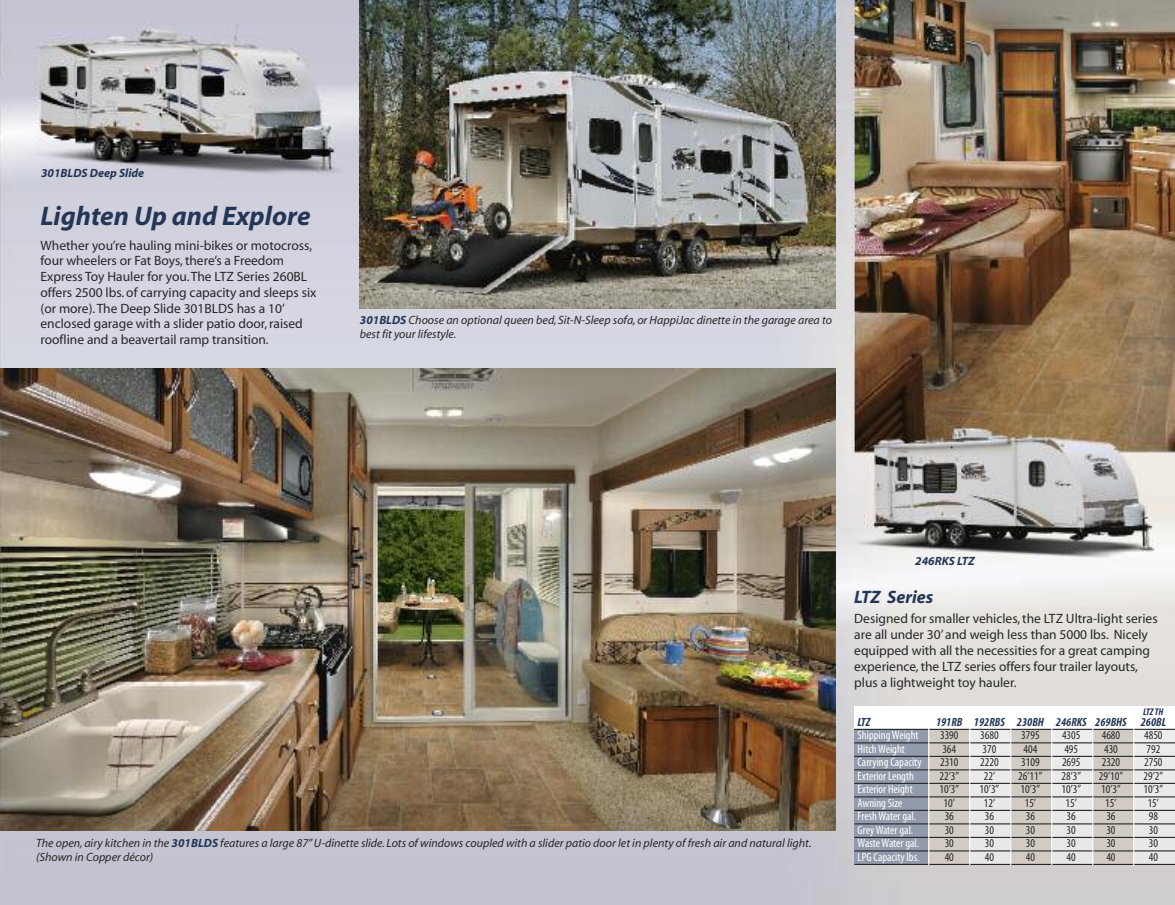
<style>
.page{position:relative;width:1175px;height:905px;background:#fff}
.page>*{position:absolute;margin:0;border:0;box-sizing:border-box;transform-origin:0 0}
.t1{font:italic 700 27px "Myriad";color:#243656}
.t2{font:italic 700 18px "Myriad";color:#243656}
.t3{font:13.5px/15.8px "Myriad";color:#272627}
.t4{font:italic 12px/14.2px "Myriad";color:#272627}
.t5{font:condensed 12px "Myriad Pro";color:#272627}
.t6{font:condensed 12px "Myriad Pro";color:#fff}
.t7{font:italic 700 condensed 12px "Myriad Pro";color:#243656}
.t8{font:italic 700 12px "Myriad";color:#243656}
.t9{font:italic 700 condensed 9.75px "Myriad Pro";color:#243656}
.s1{font-weight:700;color:#243656}
</style>
<div class="page">
<img style="left:0;top:0;width:1174px;height:904px">
<img style="left:0;top:368px;width:835px;height:462px">
<img style="left:360px;top:0;width:475px;height:309px">
<div style="left:854px;top:727px;width:74px;height:137px;background:#929bab"></div>
<div style="left:928px;top:727px;width:41px;height:137px;background:#d1cbc3"></div>
<div style="left:970px;top:730px;width:40px;height:133px;background:#ebe9e9"></div>
<div style="left:1010px;top:727px;width:41px;height:137px;background:#d1cbc3"></div>
<div style="left:1092px;top:727px;width:41px;height:137px;background:#d1cbc3"></div>
<div style="left:1052px;top:730px;width:40px;height:133px;background:#ebe9e9"></div>
<div style="left:1134px;top:730px;width:40px;height:133px;background:#ebe9e9"></div>
<div style="left:854px;top:706px;width:320px;height:22px;background:#fff"></div>
<hr style="left:854px;top:728px;width:320px;height:2px;background:#272627">
<hr style="left:854px;top:742px;width:320px;height:1px;background:#272627">
<hr style="left:854px;top:755px;width:320px;height:2px;background:#272627">
<hr style="left:854px;top:769px;width:320px;height:1px;background:#272627">
<hr style="left:854px;top:782px;width:320px;height:2px;background:#272627">
<hr style="left:854px;top:796px;width:320px;height:1px;background:#272627">
<hr style="left:854px;top:809px;width:320px;height:2px;background:#272627">
<hr style="left:854px;top:823px;width:320px;height:1px;background:#272627">
<hr style="left:854px;top:836px;width:320px;height:2px;background:#272627">
<hr style="left:854px;top:850px;width:320px;height:1px;background:#272627">
<hr style="left:854px;top:863px;width:320px;height:2px;background:#272627">
<hr style="left:928px;top:716px;width:1px;height:149px;background:#fff">
<hr style="left:969px;top:716px;width:1px;height:149px;background:#fff">
<hr style="left:1010px;top:716px;width:1px;height:149px;background:#fff">
<hr style="left:1051px;top:716px;width:1px;height:149px;background:#fff">
<hr style="left:1092px;top:716px;width:1px;height:149px;background:#fff">
<hr style="left:1133px;top:716px;width:1px;height:149px;background:#fff">
<p class="t8" style="left:41px;top:169px;width:105px">301BLDS Deep Slide</p>
<h1 class="t1" style="left:40px;top:206px;width:271px">Lighten Up and Explore</h1>
<p class="t3" style="left:40px;top:238px;width:277px">Whether you’re hauling mini-bikes or motocross, four wheelers or Fat Boys,there’s a Freedom Express Toy Hauler for you.The LTZ Series 260BL offers 2500 lbs. of carrying capacity and sleeps six (or more).The Deep Slide 301BLDS has a 10’ enclosed garage with a slider patio door,raised roofline and a beavertail ramp transition.</p>
<p class="t4" style="left:360px;top:314px;width:473px"><span class="s1">301BLDS</span> Choose an optional queen bed, Sit-N-Sleep sofa,or HappiJac dinette in the garage area to best fit your lifestyle.</p>
<p class="t4" style="left:36px;top:837px;width:777px">The open,airy kitchen in the <span class="s1">301BLDS</span> features a large 87”U-dinette slide. Lots of windows coupled with a slider patio door let in plenty of fresh air and natural light. (Shown in Copper décor)</p>
<p class="t8" style="left:915px;top:556px;width:61px">246RKS LTZ</p>
<h2 class="t2" style="left:854px;top:590px;width:81px">LTZ Series</h2>
<p class="t3" style="left:854px;top:612px;width:305px">Designed for smaller vehicles,the LTZ Ultra-light series are all under 30’ and weigh less than 5000 lbs. Nicely equipped with all the necessities for a great camping experience,the LTZ series offers four trailer layouts, plus a lightweight toy hauler.</p>
<p class="t9" style="left:1143px;top:708px;width:22px">LTZTH</p>
<p class="t7" style="left:857px;top:717px;width:14px">LTZ</p>
<p class="t7" style="left:936px;top:717px;width:231px">191RB 192RBS 230BH 246RKS 269BHS 260BL</p>
<p class="t6" style="left:857px;top:731px;width:62px">ShippingWeight</p>
<p class="t5" style="left:940px;top:731px;width:20px">3390</p>
<p class="t5" style="left:980px;top:731px;width:20px">3680</p>
<p class="t5" style="left:1021px;top:731px;width:20px">3795</p>
<p class="t5" style="left:1062px;top:731px;width:20px">4305</p>
<p class="t5" style="left:1101px;top:731px;width:20px">4680</p>
<p class="t5" style="left:1144px;top:731px;width:20px">4850</p>
<p class="t6" style="left:857px;top:744px;width:49px">HitchWeight</p>
<p class="t5" style="left:942px;top:744px;width:15px">364</p>
<p class="t5" style="left:982px;top:744px;width:15px">370</p>
<p class="t5" style="left:1023px;top:744px;width:15px">404</p>
<p class="t5" style="left:1064px;top:744px;width:15px">495</p>
<p class="t5" style="left:1104px;top:744px;width:15px">430</p>
<p class="t5" style="left:1146px;top:744px;width:15px">792</p>
<p class="t6" style="left:857px;top:758px;width:65px">Carrying Capacity</p>
<p class="t5" style="left:940px;top:758px;width:20px">2310</p>
<p class="t5" style="left:980px;top:758px;width:20px">2220</p>
<p class="t5" style="left:1021px;top:758px;width:20px">3109</p>
<p class="t5" style="left:1062px;top:758px;width:20px">2695</p>
<p class="t5" style="left:1101px;top:758px;width:20px">2320</p>
<p class="t5" style="left:1144px;top:758px;width:20px">2750</p>
<p class="t6" style="left:857px;top:771px;width:58px">Exterior Length</p>
<p class="t5" style="left:939px;top:771px;width:21px">22’3”</p>
<p class="t5" style="left:983px;top:771px;width:13px">22’</p>
<p class="t5" style="left:1018px;top:771px;width:26px">26’11”</p>
<p class="t5" style="left:1061px;top:771px;width:21px">28’3”</p>
<p class="t5" style="left:1098px;top:771px;width:26px">29’10”</p>
<p class="t5" style="left:1143px;top:771px;width:21px">29’2”</p>
<p class="t6" style="left:857px;top:785px;width:57px">Exterior Height</p>
<p class="t5" style="left:939px;top:785px;width:21px">10’3”</p>
<p class="t5" style="left:979px;top:785px;width:21px">10’3”</p>
<p class="t5" style="left:1020px;top:785px;width:21px">10’3”</p>
<p class="t5" style="left:1061px;top:785px;width:21px">10’3”</p>
<p class="t5" style="left:1101px;top:785px;width:21px">10’3”</p>
<p class="t5" style="left:1143px;top:785px;width:21px">10’3”</p>
<p class="t6" style="left:857px;top:798px;width:46px">Awning Size</p>
<p class="t5" style="left:943px;top:798px;width:13px">10’</p>
<p class="t5" style="left:983px;top:798px;width:13px">12’</p>
<p class="t5" style="left:1024px;top:798px;width:13px">15’</p>
<p class="t5" style="left:1065px;top:798px;width:13px">15’</p>
<p class="t5" style="left:1105px;top:798px;width:13px">15’</p>
<p class="t5" style="left:1147px;top:798px;width:13px">15’</p>
<p class="t6" style="left:857px;top:812px;width:60px">FreshWater gal.</p>
<p class="t5" style="left:944px;top:812px;width:11px">36</p>
<p class="t5" style="left:984px;top:812px;width:11px">36</p>
<p class="t5" style="left:1025px;top:812px;width:11px">36</p>
<p class="t5" style="left:1066px;top:812px;width:11px">36</p>
<p class="t5" style="left:1106px;top:812px;width:11px">36</p>
<p class="t5" style="left:1148px;top:812px;width:11px">98</p>
<p class="t6" style="left:857px;top:825px;width:57px">GreyWater gal.</p>
<p class="t5" style="left:944px;top:825px;width:11px">30</p>
<p class="t5" style="left:984px;top:825px;width:11px">30</p>
<p class="t5" style="left:1025px;top:825px;width:11px">30</p>
<p class="t5" style="left:1066px;top:825px;width:11px">30</p>
<p class="t5" style="left:1106px;top:825px;width:11px">30</p>
<p class="t5" style="left:1148px;top:825px;width:11px">30</p>
<p class="t6" style="left:857px;top:839px;width:63px">WasteWater gal.</p>
<p class="t5" style="left:944px;top:839px;width:11px">30</p>
<p class="t5" style="left:984px;top:839px;width:11px">30</p>
<p class="t5" style="left:1025px;top:839px;width:11px">30</p>
<p class="t5" style="left:1066px;top:839px;width:11px">30</p>
<p class="t5" style="left:1106px;top:839px;width:11px">30</p>
<p class="t5" style="left:1148px;top:839px;width:11px">30</p>
<p class="t6" style="left:857px;top:852px;width:63px">LPG Capacity lbs.</p>
<p class="t5" style="left:944px;top:852px;width:11px">40</p>
<p class="t5" style="left:984px;top:852px;width:11px">40</p>
<p class="t5" style="left:1025px;top:852px;width:11px">40</p>
<p class="t5" style="left:1066px;top:852px;width:11px">40</p>
<p class="t5" style="left:1106px;top:852px;width:11px">40</p>
<p class="t5" style="left:1148px;top:852px;width:11px">40</p>
</div>
